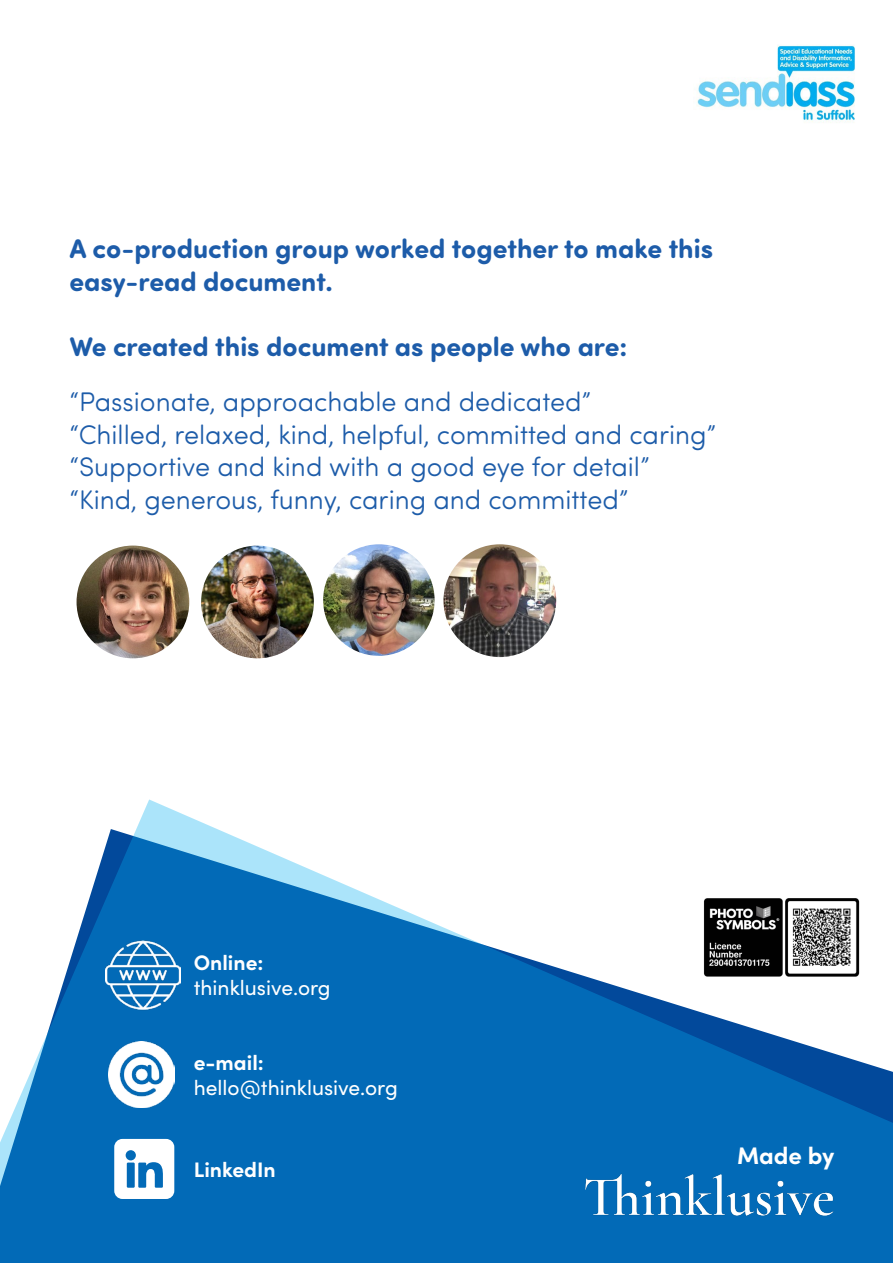
<style>
.page{position:relative;width:893px;height:1263px;background:#fff}
.page>*{position:absolute;margin:0;border:0;box-sizing:border-box;transform-origin:0 0}
.t1{font:300 27px/32.4px "Sofia Pro Soft";color:#1d5ca9}
.t2{font:700 27px/32.4px "Sofia Pro Soft";color:#1d5ca9}
.t3{font:700 24px "Sofia Pro";letter-spacing:-.005em;color:#fff}
.t4{font:21px "Sofia Pro";color:#fff}
.t5{font:700 21px "Sofia Pro";color:#fff}
</style>
<div class="page">
<img style="left:77px;top:546px;width:112px;height:112px;border-radius:56px">
<img style="left:201px;top:546px;width:113px;height:112px;border-radius:56px">
<img style="left:443px;top:544px;width:113px;height:113px;border-radius:56px">
<svg style="left:0;top:799px;width:893px;height:464px;fill:#026ab7"></svg>
<img style="left:584px;top:1169px;width:250px;height:52px">
<svg style="left:114px;top:1139px;width:60px;height:60px"></svg>
<img style="left:108px;top:1041px;width:66px;height:67px">
<img style="left:105px;top:937px;width:76px;height:76px">
<img style="left:323px;top:544px;width:112px;height:112px;border-radius:56px">
<img style="left:702px;top:895px;width:159px;height:84px">
<img style="left:696px;top:45px;width:159px;height:78px">
<p class="t2" style="left:70px;top:231px;width:645px">A co-production group worked together to make this easy-read document.</p>
<p class="t2" style="left:70px;top:328px;width:559px">We created this document as people who are:</p>
<p class="t1" style="left:70px;top:385px;width:648px">“Passionate, approachable and dedicated”<br>“Chilled, relaxed, kind, helpful, committed and caring” “Supportive and kind with a good eye for detail” “Kind, generous, funny, caring and committed”</p>
<p class="t5" style="left:194px;top:946px;width:71px">Online:</p>
<p class="t4" style="left:194px;top:972px;width:138px">thinklusive.org</p>
<p class="t5" style="left:194px;top:1046px;width:72px">e-mail:</p>
<p class="t4" style="left:194px;top:1072px;width:206px">hello@thinklusive.org</p>
<p class="t5" style="left:194px;top:1153px;width:83px">LinkedIn</p>
<p class="t3" style="left:737px;top:1137px;width:99px">Made by</p>
</div>
